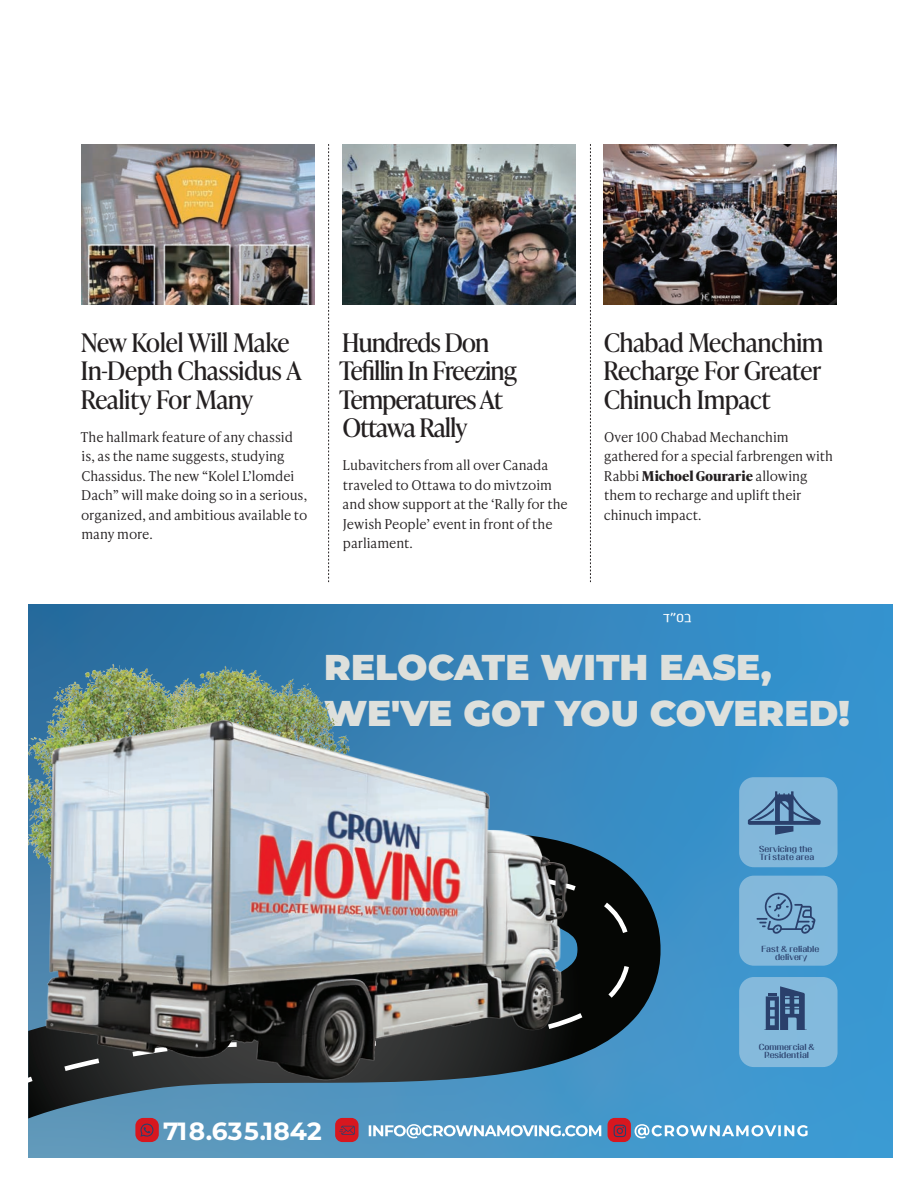
<style>
.page{position:relative;width:918px;height:1188px;background:#fff}
.page>*{position:absolute;margin:0;border:0;box-sizing:border-box;transform-origin:0 0}
.t1{font:900 35.85px "Montserrat";color:#dee0dc}
.t2{font:25.5px/28.5px "Ivy Presto Headline";letter-spacing:-.005em;color:#231f20}
.t3{font:700 24.9px "Montserrat";letter-spacing:.005em;color:#fff}
.t4{font:14.25px "Shiri";color:#fff}
.t5{font:300 13.5px/19.5px "Ivy Presto Text";letter-spacing:-.005em;color:#231f20}
.t6{font:6.9px/8.2px "TT Santorini L";color:#2a406c;text-align:center}
.s1{font-weight:700}
</style>
<div class="page">
<svg style="left:328px;top:144px;width:1px;height:438px"></svg>
<svg style="left:590px;top:144px;width:1px;height:438px"></svg>
<img style="left:604px;top:144px;width:233px;height:161px">
<img style="left:81px;top:144px;width:233px;height:161px">
<img style="left:342px;top:144px;width:234px;height:161px">
<svg style="left:28px;top:604px;width:864px;height:554px;background:#398ec5"></svg>
<svg style="left:623px;top:832px;width:38px;height:287px;background:#2a6182"></svg>
<svg style="left:28px;top:874px;width:601px;height:260px;background:#497c9a"></svg>
<div style="left:608px;top:1118px;width:23px;height:24px;background:#d7171f;border-radius:7px"></div>
<div style="left:335px;top:1118px;width:24px;height:24px;background:#d7171f;border-radius:7px"></div>
<div style="left:135px;top:1118px;width:24px;height:24px;background:#d7171f;border-radius:8px"></div>
<svg style="left:635px;top:1124px;width:173px;height:14px"></svg>
<svg style="left:339px;top:1126px;width:16px;height:9px"></svg>
<svg style="left:140px;top:1125px;width:14px;height:12px"></svg>
<svg style="left:614px;top:1125px;width:12px;height:12px"></svg>
<svg style="left:369px;top:1125px;width:232px;height:13px"></svg>
<div style="left:739px;top:977px;width:99px;height:90px;background:#84badc;border-radius:15px"></div>
<div style="left:739px;top:876px;width:99px;height:90px;background:#83b9dc;border-radius:15px"></div>
<svg style="left:757px;top:893px;width:58px;height:41px"></svg>
<div style="left:739px;top:777px;width:99px;height:90px;background:#82b8db;border-radius:15px"></div>
<svg style="left:748px;top:791px;width:73px;height:44px"></svg>
<svg style="left:764px;top:986px;width:43px;height:44px"></svg>
<img style="left:819px;top:854px;width:25px;height:296px">
<img style="left:28px;top:643px;width:269px;height:33px">
<img style="left:99px;top:647px;width:293px;height:29px">
<img style="left:28px;top:676px;width:595px;height:449px">
<h2 class="t2" style="left:81px;top:327px;width:222px">New Kolel Will Make<br>In-Depth Chassidus A<br>Reality For Many</h2>
<p class="t5" style="left:80px;top:426px;width:228px">The hallmark feature of any chassid is, as the name suggests, studying<br>Chassidus. The new “Kolel L’lomdei<br>Dach” will make doing so in a serious, organized, and ambitious available to many more.</p>
<h2 class="t2" style="left:339px;top:327px;width:179px">Hundreds Don<br>Tefillin In Freezing<br>Temperatures At<br>Ottawa Rally</h2>
<p class="t5" style="left:343px;top:455px;width:227px">Lubavitchers from all over Canada traveled to Ottawa to do mivtzoim and show support at the ‘Rally for the<br>Jewish People’ event in front of the parliament.</p>
<h2 class="t2" style="left:603px;top:327px;width:221px;text-align:justify">Chabad Mechanchim Recharge For Greater Chinuch Impact</h2>
<p class="t5" style="left:604px;top:426px;width:231px">Over 100 Chabad Mechanchim gathered for a special farbrengen with<br>Rabbi <span class="s1">Michoel Gourarie</span> allowing them to recharge and uplift their chinuch impact.</p>
<p class="t4" style="left:663px;top:612px;width:30px">בס"ד</p>
<h1 class="t1" style="left:324px;top:640px;width:449px">RELOCATE WITH EASE,</h1>
<h1 class="t1" style="left:324px;top:686px;width:527px">WE'VE OT YOU COVERED!</h1>
<h1 class="t1" style="left:463px;top:686px;width:29px">G</h1>
<p class="t6" style="left:759px;top:845px;width:57px;text-align:left">Servicing the<br>Tri state area</p>
<p class="t6" style="left:761px;top:945px;width:60px">Fast &amp; reliable delivery</p>
<p class="t6" style="left:759px;top:1043px;width:58px">Commercial &amp;<br>Residential</p>
<h3 class="t3" style="left:163px;top:1113px;width:160px">718.635.1842</h3>
</div>
